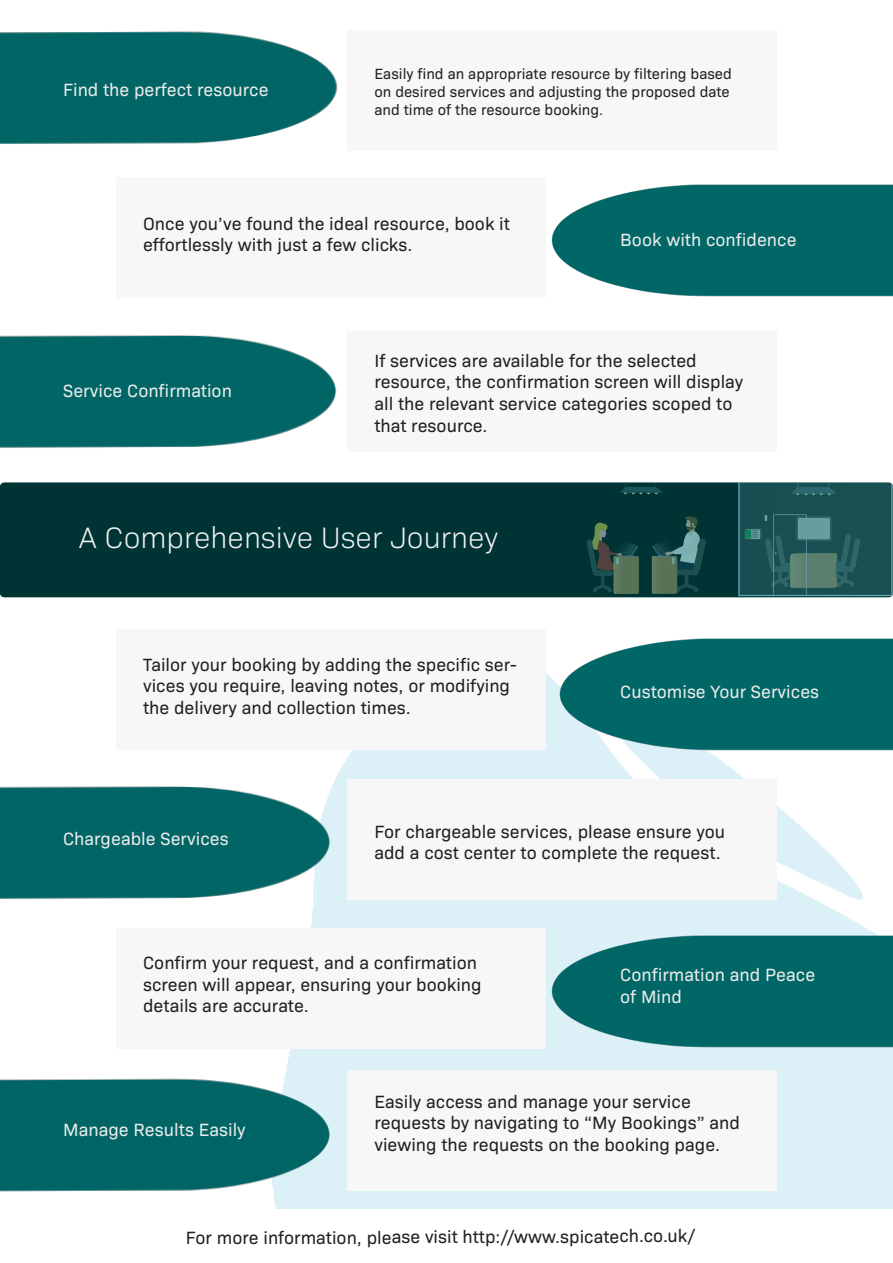
<style>
.page{position:relative;width:893px;height:1263px;background:#fff}
.page>*{position:absolute;margin:0;border:0;box-sizing:border-box;transform-origin:0 0}
.t1{font:300 30px "Bio Sans";color:#f1f1f1}
.t2{font:18px/21.6px "Bio Sans";color:#231f20}
.t3{font:18px "Bio Sans";color:#ebebec}
.t4{font:15px/18px "Bio Sans";color:#231f20}
</style>
<div class="page">
<img style="left:498px;top:928px;width:395px;height:237px">
<img style="left:506px;top:638px;width:387px;height:231px">
<img style="left:551px;top:184px;width:342px;height:113px">
<img style="left:0;top:1166px;width:385px;height:43px">
<img style="left:0;top:750px;width:386px;height:416px">
<img style="left:0;top:335px;width:392px;height:263px">
<img style="left:0;top:31px;width:338px;height:113px">
<div style="left:347px;top:30px;width:430px;height:121px;background:#f7f7f7"></div>
<div style="left:116px;top:178px;width:430px;height:120px;background:#f7f7f7"></div>
<div style="left:347px;top:332px;width:430px;height:120px;background:#f7f7f7"></div>
<div style="left:116px;top:630px;width:430px;height:120px;background:#f7f7f7"></div>
<div style="left:347px;top:780px;width:430px;height:120px;background:#f7f7f7"></div>
<div style="left:116px;top:928px;width:430px;height:120px;background:#f7f7f7"></div>
<div style="left:347px;top:1070px;width:430px;height:120px;background:#f7f7f7"></div>
<img style="left:0;top:482px;width:893px;height:115px">
<p class="t3" style="left:63px;top:77px;width:207px">Find the perfect resource</p>
<p class="t4" style="left:374px;top:64px;width:359px">Easily find an appropriate resource by filtering based on desired services and adjusting the proposed date and time of the resource booking.</p>
<p class="t2" style="left:143px;top:211px;width:368px">Once you’ve found the ideal resource, book it effortlessly with just a few clicks.</p>
<p class="t3" style="left:620px;top:226px;width:178px">Book with confidence</p>
<p class="t3" style="left:63px;top:378px;width:170px">Service Confirmation</p>
<p class="t2" style="left:374px;top:348px;width:370px">If services are available for the selected resource, the confirmation screen will display all the relevant service categories scoped to that resource.</p>
<p class="t1" style="left:79px;top:516px;width:421px">A Comprehensive User Journey</p>
<p class="t2" style="left:143px;top:652px;width:375px">Tailor your booking by adding the specific ser&shy;vices you require, leaving notes, or modifying the delivery and collection times.</p>
<p class="t3" style="left:620px;top:678px;width:201px">Customise Your Services</p>
<p class="t3" style="left:63px;top:826px;width:167px">Chargeable Services</p>
<p class="t2" style="left:374px;top:819px;width:352px">For chargeable services, please ensure you add a cost center to complete the request.</p>
<p class="t2" style="left:143px;top:951px;width:340px">Confirm your request, and a confirmation screen will appear, ensuring your booking details are accurate.</p>
<p class="t3" style="left:620px;top:962px;width:197px">Confirmation and Peace</p>
<p class="t3" style="left:620px;top:983px;width:63px">of Mind</p>
<p class="t3" style="left:63px;top:1116px;width:184px">Manage Results Easily</p>
<p class="t2" style="left:374px;top:1089px;width:367px">Easily access and manage your service requests by navigating to “My Bookings” and viewing the requests on the booking page.</p>
<p class="t2" style="left:186px;top:1225px;width:511px">For more information, please visit http://www.spicatech.co.uk/</p>
</div>
